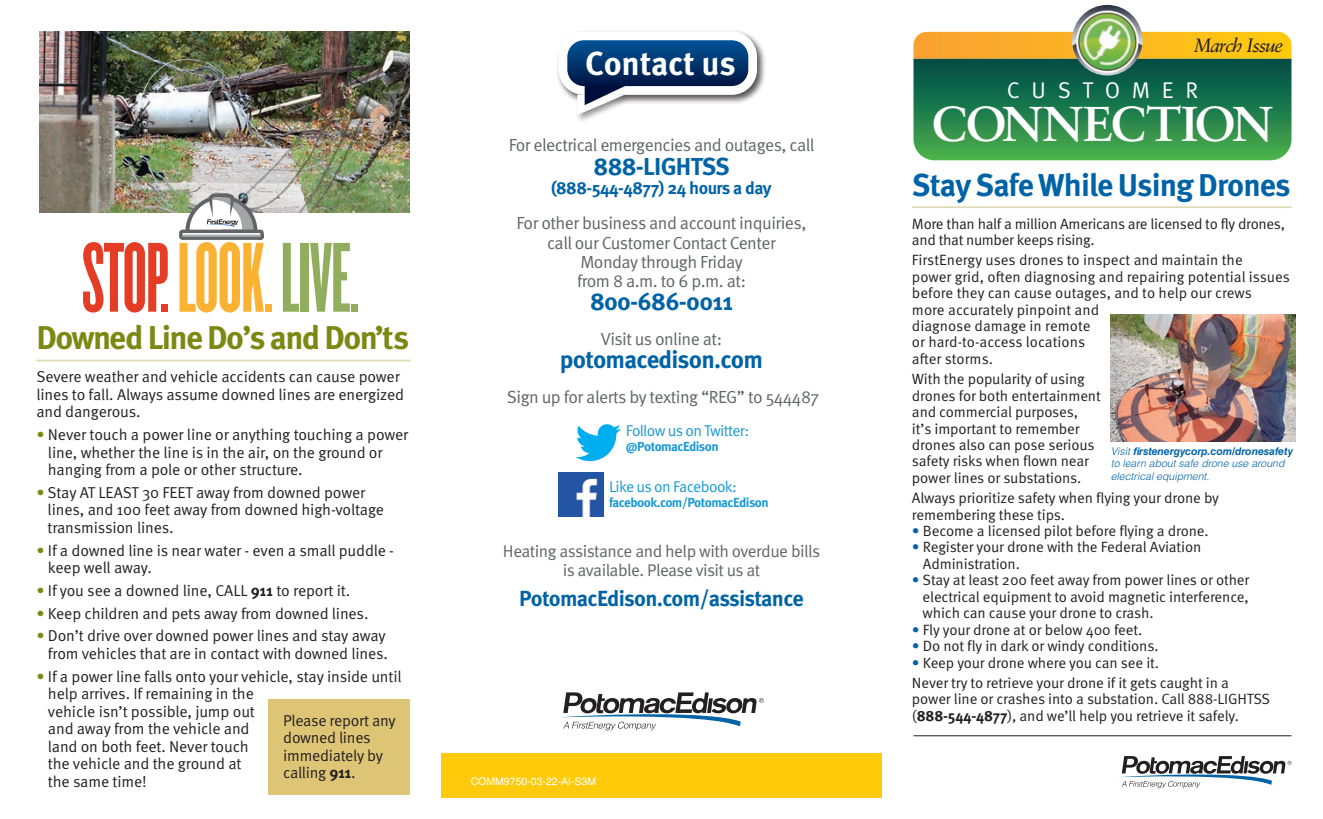
<style>
.page{position:relative;width:1323px;height:819px;background:#fff}
.page>*{position:absolute;margin:0;border:0;box-sizing:border-box;transform-origin:0 0}
.t1{font:700 49px "Sabon LT Std";letter-spacing:-.03em;color:#fff}
.t2{font:700 33.25px "Meta OT";letter-spacing:-.01em;color:#fff}
.t3{font:700 32.9px "Meta OT";letter-spacing:-.05em;color:#7b8913}
.t4{font:700 31.5px "Meta OT";letter-spacing:-.03em;color:#0163a7}
.blue_subs{font:700 24.5px "Meta OT";letter-spacing:-.03em;color:#0163a7}
.t5{font:22.75px "Meta OT Norm";letter-spacing:.51em;color:#fff}
.t6{font:700 21.88px "Meta OT";letter-spacing:-.04em;color:#0163a7}
.t7{font:italic 19.25px "Sabon LT Std";letter-spacing:-.06em;color:#231f20}
.t8{font:17.5px/19.2px "Meta OT Norm";letter-spacing:-.03em;color:#626467;text-align:center}
.t9{font:700 17.5px "Meta OT";letter-spacing:-.03em;color:#0163a7}
.t10{font:16.97px/18.7px "Meta OT Norm";letter-spacing:-.035em;color:#626467;text-align:center}
.t11{font:15.75px/17.5px "Meta OT Norm";letter-spacing:-.01em;color:#231f20}
.Secondary_Heads{font:15.58px "Meta OT Norm";letter-spacing:-.045em;color:#1999d6}
.t12{font:14.88px/16.4px "Meta OT Norm";letter-spacing:-.01em;color:#231f20}
.Secondary_Heads-2{font:700 13.12px "Meta OT";letter-spacing:-.04em;color:#1999d6}
.t13{font:italic 300 10.5px/12.2px "Helvetica LT Std";color:#0163a7}
.t14{font:10.5px "Helvetica LT Std";color:#fff}
.s1{color:#7b8913}
.s2{font-family:"Meta OT";font-weight:700}
.s3{color:#0163a7}
.s4{font-weight:700}
</style>
<div class="page">
<div style="left:441px;top:753px;width:441px;height:45px;background:#feca0a"></div>
<svg style="left:1119px;top:756px;width:173px;height:32px"></svg>
<svg style="left:576px;top:424px;width:45px;height:37px"></svg>
<div style="left:575px;top:92px;width:58px;height:32px;background:#231f20;opacity:.5"></div>
<div style="left:556px;top:29px;width:211px;height:75px;background:#231f20;opacity:.75"></div>
<div style="left:559px;top:32px;width:198px;height:63px;border:9px solid #fff;border-radius:21px"></div>
<svg style="left:563px;top:36px;width:190px;height:79px"></svg>
<svg style="left:560px;top:692px;width:204px;height:38px"></svg>
<svg style="left:914px;top:32px;width:378px;height:128px;background:#4a8743"></svg>
<img style="left:1072px;top:5px;width:71px;height:70px;border-radius:35px">
<img style="left:559px;top:472px;width:44px;height:45px">
<hr style="left:36px;top:360px;width:375px;height:1px;background:#dedab3">
<div style="left:268px;top:699px;width:142px;height:96px;background:#dec576"></div>
<img style="left:40px;top:32px;width:370px;height:181px">
<svg style="left:83px;top:242px;width:85px;height:71px"></svg>
<div style="left:161px;top:304px;width:7px;height:8px;background:#e53c25"></div>
<div style="left:265px;top:304px;width:6px;height:8px;background:#fbb131"></div>
<svg style="left:283px;top:243px;width:16px;height:69px"></svg>
<div style="left:301px;top:243px;width:8px;height:69px;background:#91ae5e"></div>
<svg style="left:310px;top:243px;width:40px;height:69px"></svg>
<div style="left:352px;top:304px;width:6px;height:8px;background:#91ae5e"></div>
<svg style="left:179px;top:193px;width:86px;height:120px"></svg>
<hr style="left:912px;top:206px;width:380px;height:2px;background:#dedab3">
<hr style="left:914px;top:735px;width:378px;height:1px;background:#231f20">
<img style="left:1111px;top:315px;width:184px;height:126px">
<p class="t3" style="left:36px;top:317px;width:374px">Downed Line Do’s and Don’ts</p>
<p class="t11" style="left:36px;top:368px;width:369px">Severe weather and vehicle accidents can cause power lines to fall. Always assume downed lines are energized and dangerous.</p>
<p class="t11" style="left:48px;top:426px;width:362px;text-indent:-12px"><span class="s1">•</span> Never touch a power line or anything touching a power line, whether the line is in the air, on the ground or hanging from a pole or other structure.</p>
<p class="t11" style="left:48px;top:484px;width:338px;text-indent:-11px"><span class="s1">•</span> Stay AT LEAST 30 FEET away from downed power lines, and 100 feet away from downed high-voltage transmission lines.</p>
<p class="t11" style="left:48px;top:542px;width:348px;text-indent:-12px"><span class="s1">•</span> If a downed line is near water - even a small puddle - keep well away.</p>
<p class="t11" style="left:36px;top:582px;width:315px"><span class="s1">•</span> If you see a downed line, CALL <span class="s2">911</span> to report it.</p>
<p class="t11" style="left:36px;top:605px;width:334px"><span class="s1">•</span> Keep children and pets away from downed lines.</p>
<p class="t11" style="left:36px;top:627px;width:353px;text-align:right"><span class="s1">•</span> Don’t drive over downed power lines and stay away from vehicles that are in contact with downed lines.</p>
<p class="t11" style="left:48px;top:668px;width:355px;text-indent:-12px"><span class="s1">•</span> If a power line falls onto your vehicle, stay inside until help arrives. If remaining in the<br>vehicle isn’t possible, jump out<br>and away from the vehicle and<br>land on both feet. Never touch<br>the vehicle and the ground at<br>the same time!</p>
<p class="t11" style="left:283px;top:712px;width:114px">Please report any downed lines immediately by calling <span class="s2">911</span>.</p>
<p class="t2" style="left:585px;top:42px;width:152px">Contact us</p>
<p class="t8" style="left:509px;top:135px;width:307px">For electrical emergencies and outages, call</p>
<p class="blue_subs" style="left:594px;top:151px;width:138px">888-LIGHTSS</p>
<p class="t9" style="left:551px;top:177px;width:222px">(888-544-4877) 24 hours a day</p>
<p class="t8" style="left:517px;top:214px;width:291px">For other business and account inquiries, call our Customer Contact Center<br>Monday through Friday<br>from 8 a.m. to 6 p.m. at:</p>
<p class="blue_subs" style="left:590px;top:286px;width:144px">800-686-0011</p>
<p class="t8" style="left:601px;top:330px;width:123px">Visit us online at:</p>
<p class="blue_subs" style="left:560px;top:344px;width:205px">potomacedison.com</p>
<p class="t8" style="left:507px;top:387px;width:314px">Sign up for alerts by texting “REG” to 544487</p>
<p class="Secondary_Heads" style="left:626px;top:421px;width:125px">Follow us on Twitter:</p>
<p class="Secondary_Heads-2" style="left:626px;top:439px;width:94px">@PotomacEdison</p>
<p class="Secondary_Heads" style="left:609px;top:477px;width:129px">Like us on Facebook:</p>
<p class="Secondary_Heads-2" style="left:609px;top:494px;width:161px">facebook.com/PotomacEdison</p>
<p class="t10" style="left:503px;top:542px;width:319px">Heating assistance and help with overdue bills is available. Please visit us at</p>
<p class="t6" style="left:519px;top:585px;width:286px">PotomacEdison.com/assistance</p>
<p class="t14" style="left:471px;top:776px;width:127px">COMM9750-03-22-AI-S3M</p>
<p class="t7" style="left:1193px;top:34px;width:91px">March Issue</p>
<p class="t5" style="left:1007px;top:76px;width:193px">CUSTOMER</p>
<p class="t1" style="left:932px;top:94px;width:343px">CONNECTION</p>
<p class="t4" style="left:912px;top:165px;width:380px">Stay Safe While Using Drones</p>
<p class="t12" style="left:912px;top:215px;width:375px">More than half a million Americans are licensed to fly drones, and that number keeps rising.</p>
<p class="t12" style="left:912px;top:252px;width:380px">FirstEnergy uses drones to inspect and maintain the<br>power grid, often diagnosing and repairing potential issues before they can cause outages, and to help our crews<br>more accurately pinpoint and<br>diagnose damage in remote<br>or hard-to-access locations<br>after storms.</p>
<p class="t12" style="left:912px;top:371px;width:190px">With the popularity of using drones for both entertainment and commercial purposes, it’s important to remember drones also can pose serious safety risks when flown near power lines or substations.</p>
<p class="t12" style="left:912px;top:490px;width:309px">Always prioritize safety when flying your drone by remembering these tips.</p>
<p class="t12" style="left:912px;top:523px;width:298px"><span class="s3">•</span> Become a licensed pilot before flying a drone.</p>
<p class="t12" style="left:923px;top:539px;width:280px;text-indent:-11px"><span class="s3">•</span> Register your drone with the Federal Aviation<br>Administration.</p>
<p class="t12" style="left:923px;top:572px;width:328px;text-align:justify;text-indent:-11px"><span class="s3">•</span> Stay at least 200 feet away from power lines or other electrical equipment to avoid magnetic interference, which can cause your drone to crash.</p>
<p class="t12" style="left:912px;top:622px;width:232px"><span class="s3">•</span> Fly your drone at or below 400 feet.</p>
<p class="t12" style="left:912px;top:638px;width:248px"><span class="s3">•</span> Do not fly in dark or windy conditions.</p>
<p class="t12" style="left:912px;top:654px;width:249px"><span class="s3">•</span> Keep your drone where you can see it.</p>
<p class="t12" style="left:912px;top:675px;width:360px">Never try to retrieve your drone if it gets caught in a power line or crashes into a substation. Call 888-LIGHTSS (<span class="s2">888-544-4877</span>), and we’ll help you retrieve it safely.</p>
<p class="t13" style="left:1111px;top:445px;width:184px">Visit <span class="s4">firstenergycorp.com/dronesafety </span>to learn about safe drone use around electrical equipment.</p>
</div>
